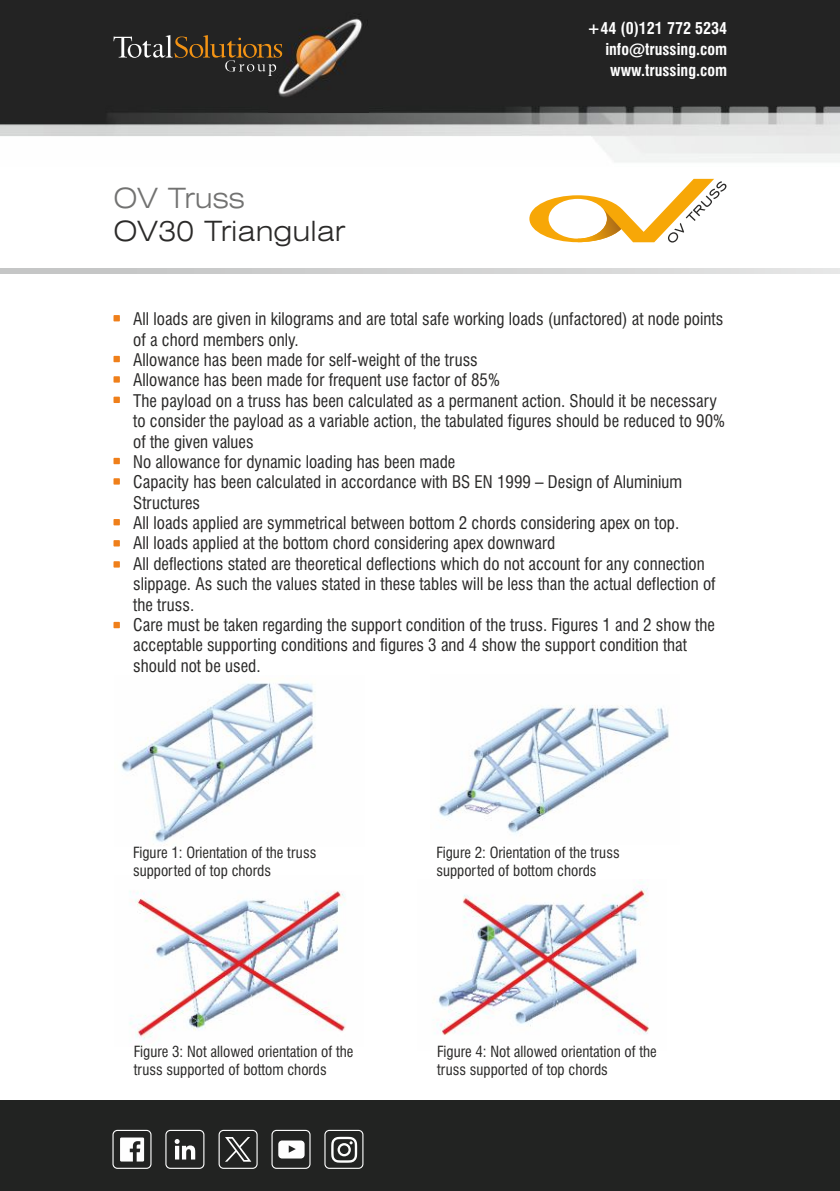
<style>
.page{position:relative;width:840px;height:1191px;background:#fff}
.page>*{position:absolute;margin:0;border:0;box-sizing:border-box;transform-origin:0 0}
.t1{font:300 expanded 28px "Swiss 721 BT";color:#2b2a29}
.t2{font:300 expanded 28px "Swiss 721 BT";color:#727271}
.t3{font:condensed 17px/20.4px "Swiss 721 BT";color:#2b2a29}
.t4{font:700 condensed 16px/21.2px "Swiss 721 BT";color:#fefefe;text-align:right}
.t5{font:condensed 15px/18px "Swiss 721 BT";color:#2b2a29}
</style>
<div class="page">
<img style="left:129px;top:890px;width:217px;height:151px">
<img style="left:433px;top:882px;width:216px;height:153px">
<img style="left:121px;top:683px;width:194px;height:163px">
<img style="left:439px;top:705px;width:230px;height:129px">
<img style="left:0;top:0;width:839px;height:162px">
<img style="left:269px;top:12px;width:99px;height:100px">
<svg style="left:113px;top:35px;width:170px;height:41px;background:#41392f"></svg>
<svg style="left:529px;top:179px;width:197px;height:64px"></svg>
<svg style="left:0;top:269px;width:839px;height:5px;background:#d2d2d2"></svg>
<div style="left:0;top:1100px;width:839px;height:91px;background:#222322"></div>
<div style="left:218px;top:1129px;width:39px;height:39px;border:1px solid #fefefe;border-radius:4px"></div>
<svg style="left:225px;top:1137px;width:26px;height:24px"></svg>
<div style="left:112px;top:1129px;width:39px;height:39px;border:1px solid #fefefe;border-radius:4px"></div>
<div style="left:165px;top:1129px;width:39px;height:39px;border:1px solid #fefefe;border-radius:4px"></div>
<div style="left:271px;top:1129px;width:39px;height:39px;border:1px solid #fefefe;border-radius:4px"></div>
<div style="left:324px;top:1129px;width:39px;height:39px;border:1px solid #fefefe;border-radius:4px"></div>
<svg style="left:331px;top:1136px;width:26px;height:26px"></svg>
<svg style="left:278px;top:1140px;width:26px;height:18px"></svg>
<svg style="left:174px;top:1139px;width:21px;height:20px"></svg>
<svg style="left:120px;top:1137px;width:24px;height:24px"></svg>
<div style="left:113px;top:315px;width:7px;height:6px;background:#ef7f1a"></div>
<div style="left:113px;top:356px;width:7px;height:6px;background:#ef7f1a"></div>
<div style="left:113px;top:376px;width:7px;height:6px;background:#ef7f1a"></div>
<div style="left:113px;top:458px;width:7px;height:6px;background:#ef7f1a"></div>
<div style="left:113px;top:478px;width:7px;height:6px;background:#ef7f1a"></div>
<div style="left:113px;top:397px;width:7px;height:6px;background:#ef7f1a"></div>
<div style="left:113px;top:519px;width:7px;height:6px;background:#ef7f1a"></div>
<div style="left:113px;top:540px;width:7px;height:6px;background:#ef7f1a"></div>
<div style="left:113px;top:622px;width:7px;height:6px;background:#ef7f1a"></div>
<div style="left:113px;top:561px;width:7px;height:6px;background:#ef7f1a"></div>
<h1 class="t2" style="left:113px;top:186px;width:132px">OV Truss</h1>
<h1 class="t1" style="left:113px;top:220px;width:233px">OV30 Triangular</h1>
<p class="t4" style="left:586px;top:19px;width:141px">+44 (0)121 772 5234 info@trussing.com www.trussing.com</p>
<p class="t3" style="left:133px;top:310px;width:593px">All loads are given in kilograms and are total safe working loads (unfactored) at node points of a chord members only.<br>Allowance has been made for self-weight of the truss<br>Allowance has been made for frequent use factor of 85%<br>The payload on a truss has been calculated as a permanent action. Should it be necessary to consider the payload as a variable action, the tabulated figures should be reduced to 90% of the given values<br>No allowance for dynamic loading has been made<br>Capacity has been calculated in accordance with BS EN 1999 – Design of Aluminium Structures<br>All loads applied are symmetrical between bottom 2 chords considering apex on top.<br>All loads applied at the bottom chord considering apex downward<br>All deflections stated are theoretical deflections which do not account for any connection slippage. As such the values stated in these tables will be less than the actual deflection of the truss.<br>Care must be taken regarding the support condition of the truss. Figures 1 and 2 show the acceptable supporting conditions and figures 3 and 4 show the support condition that should not be used.</p>
<p class="t5" style="left:133px;top:845px;width:185px">Figure 1: Orientation of the truss supported of top chords</p>
<p class="t5" style="left:134px;top:1043px;width:221px">Figure 3: Not allowed orientation of the truss supported of bottom chords</p>
<p class="t5" style="left:436px;top:845px;width:185px">Figure 2: Orientation of the truss supported of bottom chords</p>
<p class="t5" style="left:437px;top:1043px;width:221px">Figure 4: Not allowed orientation of the truss supported of top chords</p>
</div>
